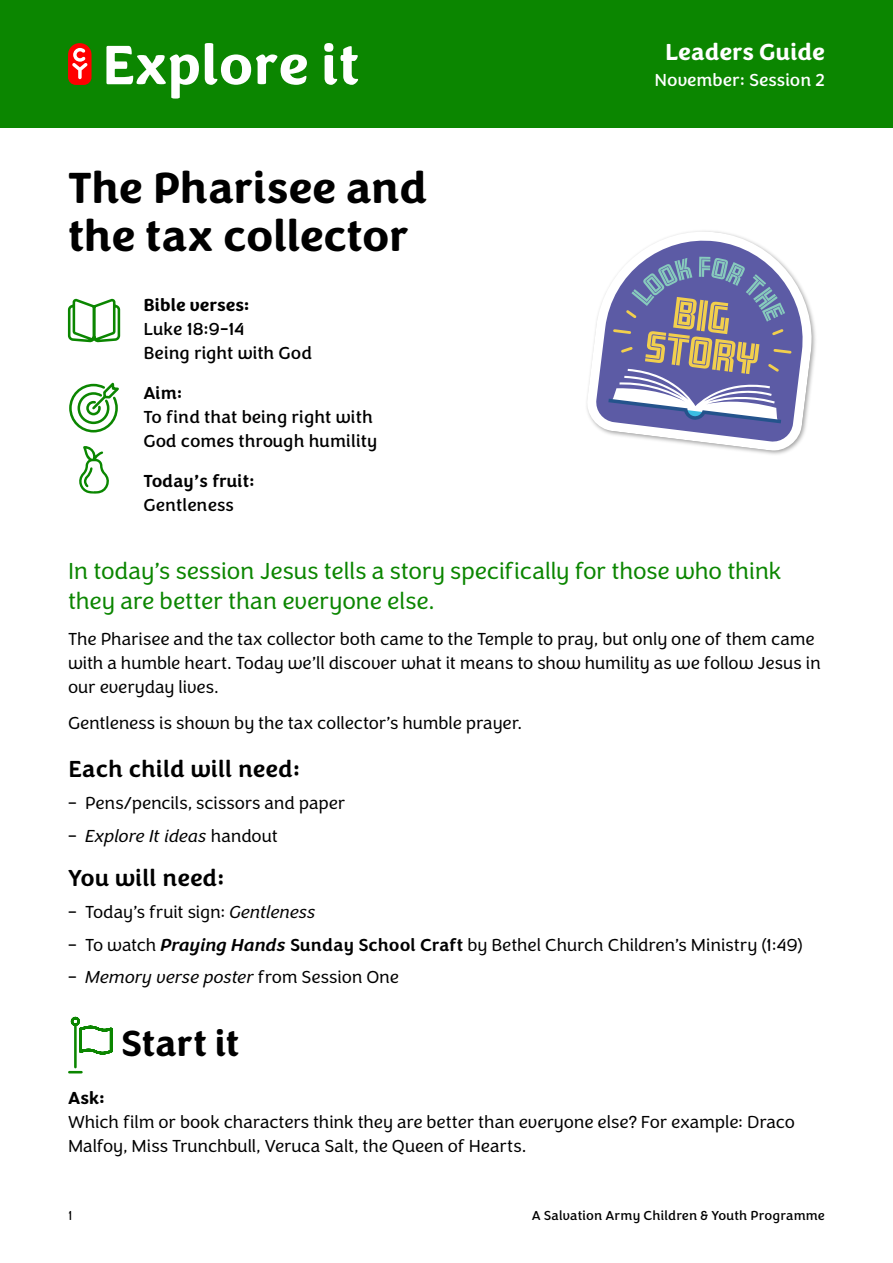
<style>
.page{position:relative;width:893px;height:1263px;background:#fff}
.page>*{position:absolute;margin:0;border:0;box-sizing:border-box;transform-origin:0 0}
.t1{font:700 45px/48px "Congenial";letter-spacing:-.01em;color:#000}
.H2{font:700 37.5px "Congenial";letter-spacing:-.01em;color:#000}
.Intro{font:300 24px/30px "Congenial";letter-spacing:-.01em;color:#0b8600}
.H3{font:500 24px "Congenial";color:#000}
.t2{font:700 24px "Congenial";color:#fff}
.Body_-_Standard{font:300 18px/24px "Congenial";letter-spacing:-.01em;color:#000}
.Body_-_Standard-2{font:18px/24px "Congenial";color:#000}
.t3{font:italic 300 18px "Congenial";letter-spacing:-.01em;color:#000}
.t4{font:18px "Congenial";color:#fff}
.Section{font:500 18px "Congenial";letter-spacing:-.005em;color:#000}
.Section-2{font:700 18px "Congenial";letter-spacing:.005em;color:#000}
.t5{font:13.5px "Congenial";letter-spacing:.005em;color:#000}
.t6{font:300 13.5px "Congenial";color:#000}
.s1{font-style:normal}
.s2{font-style:italic}
.s3{font-weight:500;font-style:italic}
.s4{font-weight:500}
</style>
<div class="page">
<div style="left:0;top:0;width:893px;height:128px;background:#0b8600"></div>
<svg style="left:68px;top:43px;width:24px;height:42px"></svg>
<svg style="left:106px;top:46px;width:93px;height:53px"></svg>
<svg style="left:205px;top:43px;width:102px;height:42px"></svg>
<svg style="left:324px;top:43px;width:34px;height:42px"></svg>
<svg style="left:69px;top:382px;width:50px;height:51px"></svg>
<svg style="left:67px;top:300px;width:54px;height:43px"></svg>
<svg style="left:68px;top:1016px;width:45px;height:58px"></svg>
<svg style="left:590px;top:231px;width:223px;height:223px"></svg>
<svg style="left:608px;top:257px;width:185px;height:166px;background:#8383a8"></svg>
<svg style="left:79px;top:446px;width:30px;height:48px"></svg>
<h1 class="t1" style="left:68px;top:164px;width:361px">The Pharisee and the tax collector</h1>
<p class="Section-2" style="left:144px;top:293px;width:108px">Bible verses:</p>
<p class="Body_-_Standard-2" style="left:144px;top:317px;width:103px">Luke 18:9-14</p>
<p class="Body_-_Standard-2" style="left:144px;top:341px;width:170px">Being right with God</p>
<p class="Section" style="left:144px;top:382px;width:41px">Aim:</p>
<p class="Body_-_Standard-2" style="left:144px;top:405px;width:235px">To find that being right with<br>God comes through humility</p>
<p class="Section" style="left:144px;top:470px;width:113px">Today’s fruit:</p>
<p class="Body_-_Standard-2" style="left:144px;top:494px;width:92px">Gentleness</p>
<h3 class="t2" style="left:665px;top:37px;width:161px">Leaders Guide</h3>
<p class="t4" style="left:654px;top:69px;width:172px">November: Session 2</p>
<p class="Intro" style="left:68px;top:556px;width:715px">In today’s session Jesus tells a story specifically for those who think they are better than everyone else.</p>
<p class="Body_-_Standard" style="left:68px;top:628px;width:754px">The Pharisee and the tax collector both came to the Temple to pray, but only one of them came with a humble heart. Today we’ll discover what it means to show humility as we follow Jesus in our everyday lives.</p>
<p class="Body_-_Standard" style="left:68px;top:712px;width:456px">Gentleness is shown by the tax collector’s humble prayer.</p>
<h2 class="H3" style="left:68px;top:754px;width:234px">Each child will need:</h2>
<p class="Body_-_Standard" style="left:68px;top:792px;width:279px">– Pens/pencils, scissors and paper</p>
<p class="t3" style="left:68px;top:825px;width:211px"><span class="s1">–</span> Explore It ideas <span class="s1">handout</span></p>
<h2 class="H3" style="left:68px;top:863px;width:158px">You will need:</h2>
<p class="Body_-_Standard" style="left:68px;top:901px;width:249px">– Today’s fruit sign: <span class="s2">Gentleness</span></p>
<p class="Body_-_Standard" style="left:68px;top:933px;width:736px">– To watch <span class="s3">Praying Hands</span> <span class="s4">Sunday School Craft</span> by Bethel Church Children’s Ministry (1:49)</p>
<p class="t3" style="left:68px;top:967px;width:332px"><span class="s1">–</span> Memory verse poster <span class="s1">from Session One</span></p>
<h3 class="H2" style="left:121px;top:1020px;width:120px">Start it</h3>
<p class="Section-2" style="left:68px;top:1087px;width:38px">Ask:</p>
<p class="Body_-_Standard" style="left:68px;top:1110px;width:729px">Which film or book characters think they are better than everyone else? For example: Draco<br>Malfoy, Miss Trunchbull, Veruca Salt, the Queen of Hearts.</p>
<p class="t6" style="left:68px;top:1208px;width:6px">1</p>
<p class="t5" style="left:532px;top:1207px;width:295px">A Salvation Army Children &amp; Youth Programme</p>
</div>
